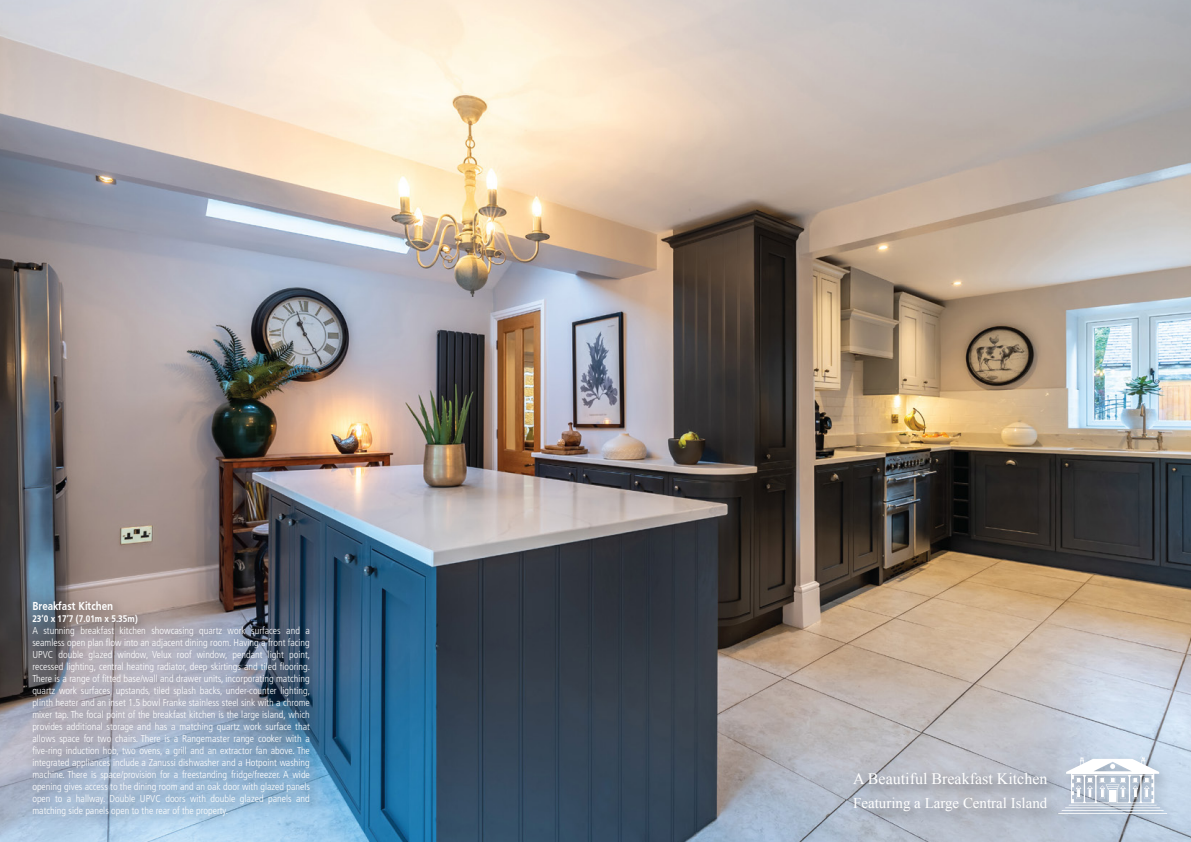
<style>
.page{position:relative;width:1191px;height:842px;background:#fff}
.page>*{position:absolute;margin:0;border:0;box-sizing:border-box;transform-origin:0 0}
.t1{font:16px "Times New Roman";color:#fff}
.t2{font:14.9px "Times New Roman";color:#fff}
.t3{font:700 12px "Frutiger Cnd";color:#fff}
.t4{font:300 condensed 10px/12px "Frutiger LT Std";color:#fff;text-align:justify}
.t5{font:700 10px "Frutiger Cnd";color:#fff}
</style>
<div class="page">
<img style="left:0;top:0;width:1191px;height:842px">
<img style="left:1048px;top:748px;width:139px;height:13px">
<svg style="left:1058px;top:757px;width:109px;height:4px"></svg>
<img style="left:843px;top:761px;width:348px;height:81px">
<img style="left:843px;top:786px;width:328px;height:56px">
<img style="left:20px;top:587px;width:310px;height:247px">
<p class="t3" style="left:32px;top:598px;width:82px">Breakfast Kitchen</p>
<p class="t5" style="left:32px;top:612px;width:107px">23’0 x 17’7 (7.01m x 5.35m)</p>
<p class="t4" style="left:32px;top:624px;width:279px">A stunning breakfast kitchen showcasing quartz work surfaces and a seamless open plan flow into an adjacent dining room. Having a front facing UPVC double glazed window, Velux roof window, pendant light point, recessed lighting, central heating radiator, deep skirtings and tiled flooring.<br>There is a range of fitted base/wall and drawer units, incorporating matching quartz work surfaces, upstands, tiled splash backs, under-counter lighting, plinth heater and an inset 1.5 bowl Franke stainless steel sink with a chrome mixer tap. The focal point of the breakfast kitchen is the large island, which provides additional storage and has a matching quartz work surface that allows space for two chairs. There is a Rangemaster range cooker with a five-ring induction hob, two ovens, a grill and an extractor fan above. The integrated appliances include a Zanussi dishwasher and a Hotpoint washing machine. There is space/provision for a freestanding fridge/freezer. A wide opening gives access to the dining room and an oak door with glazed panels open to a hallway. Double UPVC doors with double glazed panels and matching side panels open to the rear of the property.</p>
<h1 class="t1" style="left:853px;top:767px;width:196px">A Beautiful Breakfast Kitchen</h1>
<h2 class="t2" style="left:853px;top:793px;width:196px">Featuring a Large Central Island</h2>
</div>
